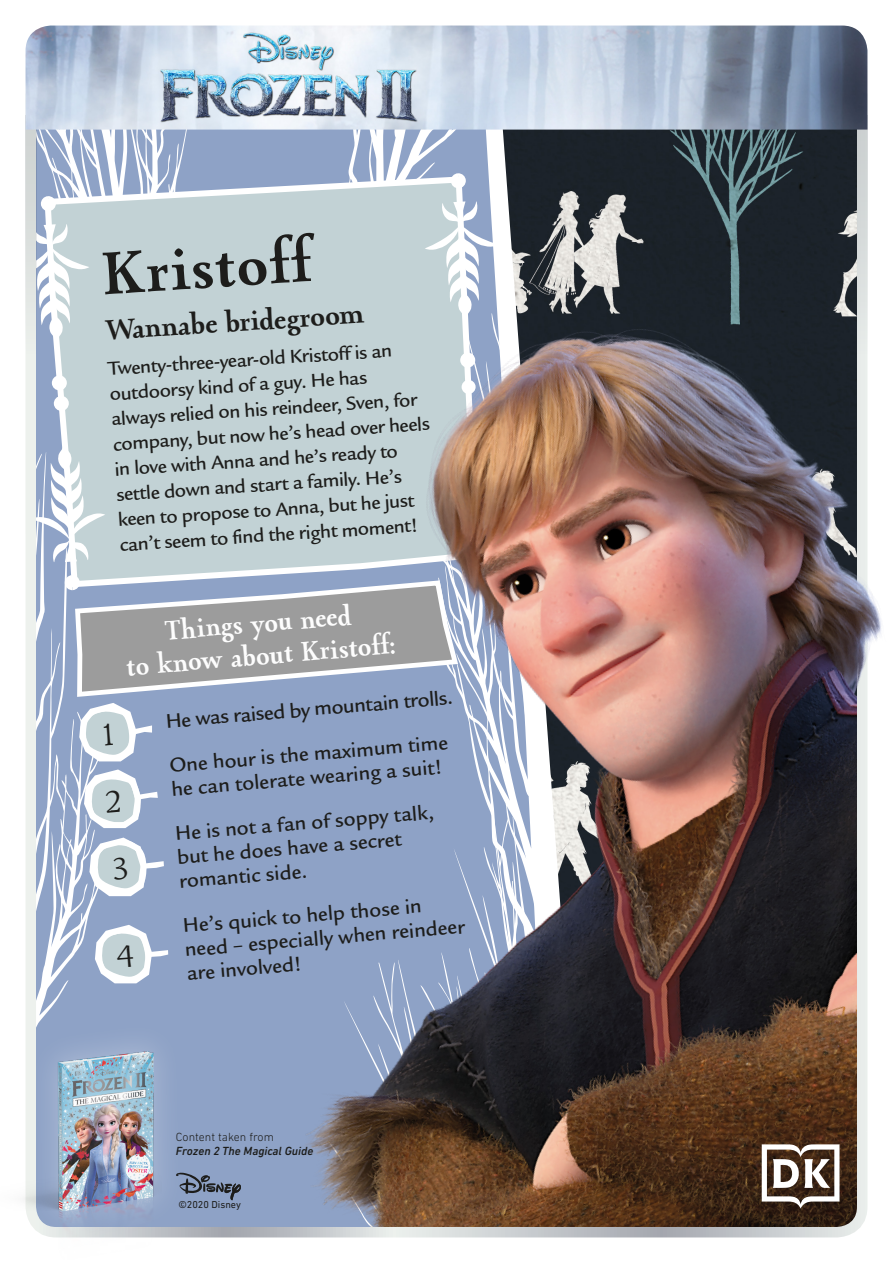
<style>
.page{position:relative;width:893px;height:1263px;background:#fff}
.page>*{position:absolute;margin:0;border:0;box-sizing:border-box;transform-origin:0 0}
.t1{font:700 61.2px "Opal LT Pro";color:#1d1d1b}
.t2{font:700 28.8px "Opal LT Pro";color:#1d1d1b}
.t3{font:700 27.75px/32.5px "Opal LT Pro";color:#fdfdfd;text-align:center;scale:.95 1}
.t4{font:500 21.6px/23.9px "Legacy Sans ITC Std";color:#1d1d1b}
.t5{font:500 20.4px/25.2px "Legacy Sans ITC Std";color:#1d1d1b}
.t6{font:italic 500 12px "DIN Next LT Pro";color:#1d1d1b}
.t7{font:300 12px "DIN Next LT Pro";color:#1d1d1b}
.t8{font:10.2px "DIN Next LT Pro";color:#1d1d1b}
</style>
<div class="page">
<img style="left:25px;top:88px;width:843px;height:1150px">
<img style="left:795px;top:551px;width:86px;height:146px">
<svg style="left:26px;top:130px;width:10px;height:404px;background:#e3e7e4"></svg>
<svg style="left:857px;top:130px;width:10px;height:404px;background:#dfe3e2"></svg>
<img style="left:26px;top:26px;width:841px;height:104px">
<div style="left:27px;top:1020px;width:158px;height:221px;background:#fff;opacity:.25"></div>
<img style="left:24px;top:1045px;width:137px;height:196px">
<svg style="left:176px;top:1172px;width:65px;height:28px;background:#71809b"></svg>
<svg style="left:762px;top:1144px;width:77px;height:64px"></svg>
<svg style="left:76px;top:700px;width:88px;height:199px"></svg>
<svg style="left:92px;top:921px;width:76px;height:65px"></svg>
<h1 class="t1" style="left:99px;top:236px;width:211px;rotate:-4deg">Kristoff</h1>
<h2 class="t2" style="left:104px;top:312px;width:260px;rotate:-4deg">Wannabe bridegroom</h2>
<p class="t5" style="left:107px;top:357px;width:319px;rotate:-4deg">Twenty-three-year-old Kristoff is an outdoorsy kind of a guy. He has<br>always relied on his reindeer, Sven, for company, but now he’s head over heels in love with Anna and he’s ready to settle down and start a family. He’s keen to propose to Anna, but he just can’t seem to find the right moment!</p>
<h3 class="t3" style="left:122px;top:620px;width:286px;rotate:-5deg">Things you need<br>to know about Kristoff:</h3>
<p class="t4" style="left:164px;top:700px;width:290px;line-height:44.2px;rotate:-5deg">He was raised by mountain trolls.<br>One hour is the maximum time</p>
<p class="t4" style="left:169px;top:768px;width:273px;line-height:44.4px;rotate:-5deg">he can tolerate wearing a suit!<br>He is not a fan of soppy talk,</p>
<p class="t4" style="left:176px;top:846px;width:227px;rotate:-5deg">but he does have a secret romantic side.</p>
<p class="t4" style="left:182px;top:914px;width:282px;rotate:-5deg">He’s quick to help those in need – especially when reindeer are involved!</p>
<p class="t7" style="left:176px;top:1130px;width:99px">Content taken from</p>
<p class="t6" style="left:176px;top:1143px;width:139px">Frozen 2 The Magical Guide</p>
<p class="t8" style="left:178px;top:1198px;width:64px">©2020 Disney</p>
</div>
